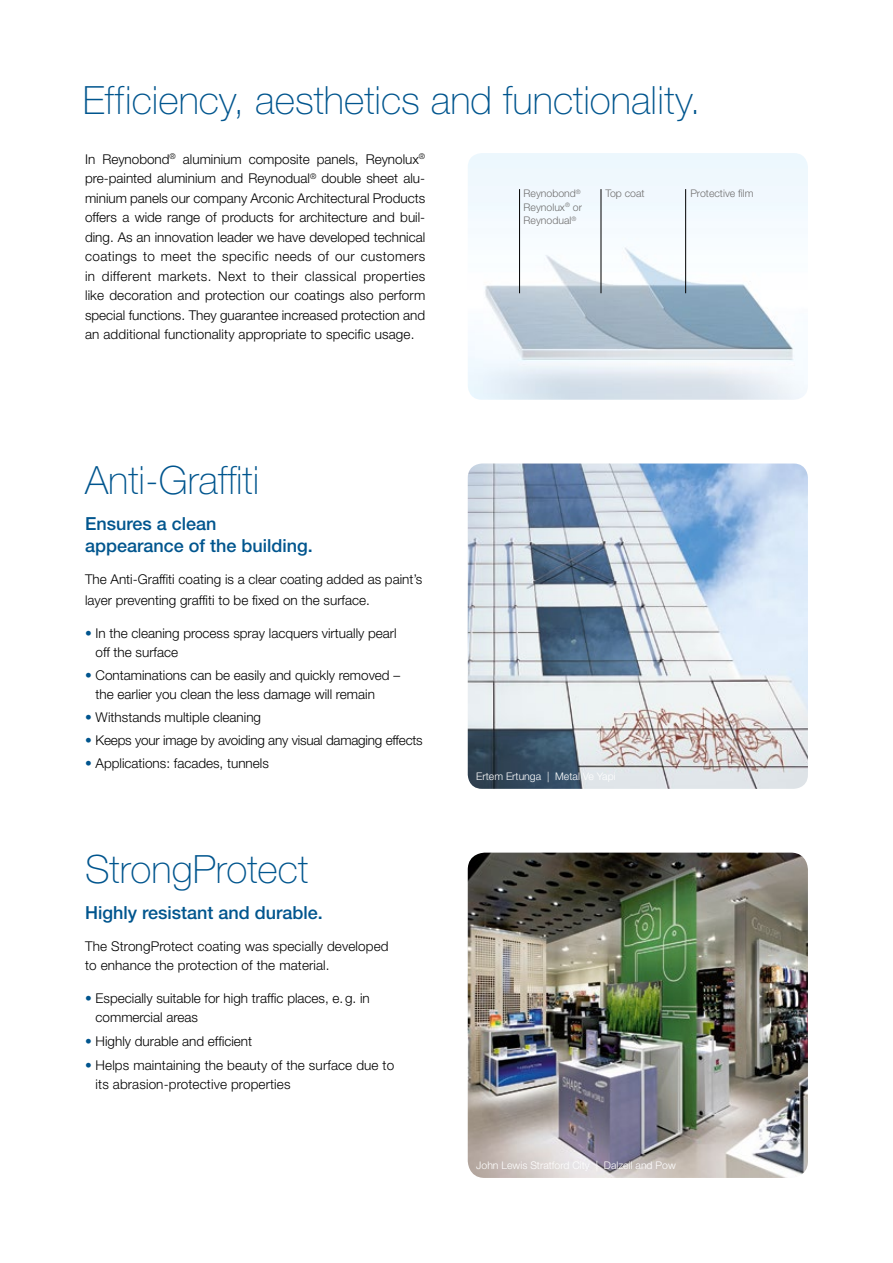
<style>
.page{position:relative;width:893px;height:1263px;background:#fff}
.page>*{position:absolute;margin:0;border:0;box-sizing:border-box;transform-origin:0 0}
.t1{font:100 39px "Helvetica Neue";color:#00558e}
.t2{font:500 18px/22.5px "Helvetica Neue";color:#00558e}
.t3{font:300 13.5px/19.5px "Helvetica Neue";color:#000}
.t4{font:300 10.5px "Helvetica Neue";color:#fff}
.t5{font:300 10.5px/13.5px "Helvetica Neue";color:#706f6f}
.s1{color:#00558e}
</style>
<div class="page">
<img style="left:468px;top:853px;width:340px;height:325px">
<img style="left:468px;top:463px;width:340px;height:326px">
<img style="left:468px;top:153px;width:340px;height:247px">
<hr style="left:519px;top:189px;width:1px;height:104px;background:#000">
<hr style="left:601px;top:189px;width:1px;height:104px;background:#000">
<hr style="left:685px;top:189px;width:1px;height:104px;background:#000">
<h1 class="t1" style="left:83px;top:78px;width:619px">Efficiency, aesthetics and functionality.</h1>
<p class="t3" style="left:85px;top:149px;width:342px;text-align:justify">In Reynobond<sup>®</sup> aluminium composite panels, Reynolux<sup>® </sup>pre-painted aluminium and Reynodual<sup>®</sup> double sheet alu&shy;minium panels our company Arconic Architectural Products offers a wide range of products for architecture and buil&shy;ding. As an innovation leader we have developed technical coatings to meet the specific needs of our customers in different markets. Next to their classical properties like decoration and protection our coatings also perform special functions. They guarantee increased protection and an additional functionality appropriate to specific usage.</p>
<h1 class="t1" style="left:85px;top:458px;width:176px">Anti-Graffiti</h1>
<h2 class="t2" style="left:85px;top:512px;width:229px">Ensures a clean appearance of the building.</h2>
<p class="t3" style="left:85px;top:569px;width:339px;line-height:21px">The Anti-Graffiti coating is a clear coating added as paint’s layer preventing graffiti to be fixed on the surface.</p>
<p class="t3" style="left:96px;top:623px;width:303px;text-indent:-11px"><span class="s1">•</span> In the cleaning process spray lacquers virtually pearl off the surface</p>
<p class="t3" style="left:96px;top:665px;width:306px;text-indent:-11px"><span class="s1">•</span> Contaminations can be easily and quickly removed – the earlier you clean the less damage will remain</p>
<p class="t3" style="left:85px;top:707px;width:178px"><span class="s1">•</span> Withstands multiple cleaning</p>
<p class="t3" style="left:85px;top:730px;width:339px"><span class="s1">•</span> Keeps your image by avoiding any visual damaging effects</p>
<p class="t3" style="left:85px;top:753px;width:185px"><span class="s1">•</span> Applications: facades, tunnels</p>
<h1 class="t1" style="left:85px;top:847px;width:225px">StrongProtect</h1>
<h2 class="t2" style="left:85px;top:901px;width:239px">Highly resistant and durable.</h2>
<p class="t3" style="left:85px;top:936px;width:305px">The StrongProtect coating was specially developed to enhance the protection of the material.</p>
<p class="t3" style="left:96px;top:988px;width:276px;text-indent:-11px"><span class="s1">•</span> Especially suitable for high traffic places, e.g. in commercial areas</p>
<p class="t3" style="left:85px;top:1031px;width:169px"><span class="s1">•</span> Highly durable and efficient</p>
<p class="t3" style="left:96px;top:1055px;width:300px;text-indent:-11px"><span class="s1">•</span> Helps maintaining the beauty of the surface due to its abrasion-protective properties</p>
<p class="t5" style="left:524px;top:187px;width:59px">Reynobond<sup>®</sup></p>
<p class="t5" style="left:605px;top:187px;width:41px">Top coat</p>
<p class="t5" style="left:690px;top:187px;width:65px">Protective film</p>
<p class="t5" style="left:524px;top:200px;width:60px">Reynolux<sup>®</sup> or<br>Reynodual<sup>®</sup></p>
<p class="t4" style="left:476px;top:770px;width:141px">Ertem Ertunga | Metal Ve Yapi</p>
<p class="t4" style="left:476px;top:1159px;width:201px">John Lewis Stratford City | Dalzeil and Pow</p>
</div>
